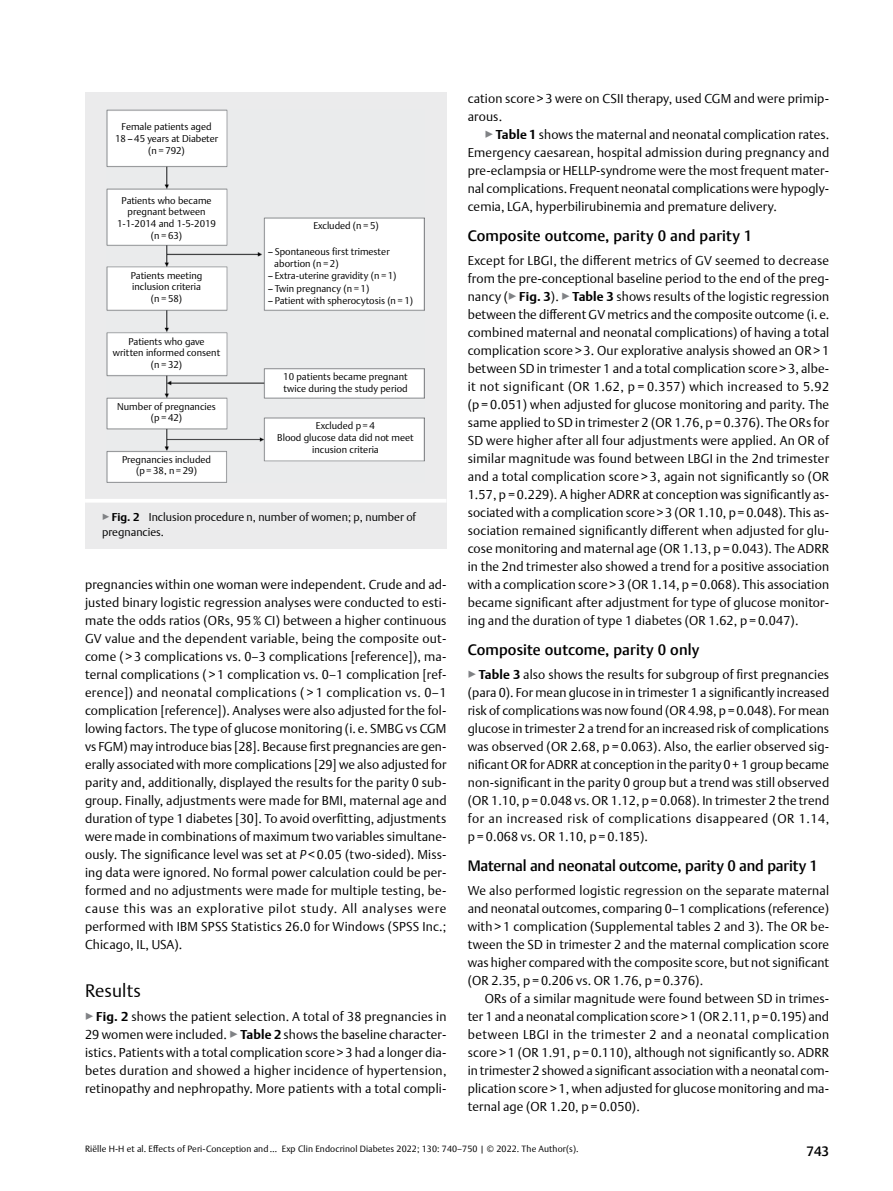
<style>
.page{position:relative;width:893px;height:1191px;background:#fff}
.page>*{position:absolute;margin:0;border:0;box-sizing:border-box;transform-origin:0 0}
.t1{font:300 18px "Thieme Argo 2011";letter-spacing:.01em;color:#000}
.t2{font:500 15px "Thieme Argo 2011";letter-spacing:.01em;color:#000}
.t3{font:500 15px "Thieme Argo 2011";letter-spacing:-.01em;color:#000}
.t4{font:500 13.5px "Thieme Argo 2011";color:#000}
.t5{font:300 12.75px/18px "Thieme Argo 2011";letter-spacing:.01em;color:#000;text-align:justify}
.t6{font:300 11.25px/15px "Thieme Argo 2011";color:#000}
.t7{font:300 9.75px/11.7px "Thieme Argo 2011";color:#000;text-align:center}
.t8{font:300 9px "Thieme Argo 2011";letter-spacing:.01em;color:#000}
.s1{color:#808285}
.s2{font-weight:700}
.s3{font-style:italic}
</style>
<div class="page">
<div style="left:85px;top:93px;width:361px;height:406px;background:#ebebec"></div>
<img style="left:107px;top:110px;width:318px;height:372px">
<div style="left:85px;top:499px;width:361px;height:49px;background:#ebebec"></div>
<hr style="left:85px;top:499px;width:361px;height:3px;background:#fff">
<p class="t7" style="left:115px;top:121px;width:105px">Female patients aged<br>18 –45 years at Diabeter (n =792)</p>
<p class="t7" style="left:117px;top:194px;width:100px">Patients who became pregnant between<br>1-1-2014 and 1-5-2019 (n =63)</p>
<p class="t7" style="left:131px;top:269px;width:73px">Patients meeting inclusion criteria (n =58)</p>
<p class="t7" style="left:113px;top:335px;width:109px">Patients who gave written informed consent (n =32)</p>
<p class="t7" style="left:313px;top:220px;width:67px">Excluded (n =5)</p>
<p class="t7" style="left:268px;top:245px;width:123px">–Spontaneous first trimester</p>
<p class="t7" style="left:268px;top:295px;width:147px">–Patient with spherocytosis (n =1)</p>
<p class="t7" style="left:274px;top:257px;width:66px">abortion (n =2)</p>
<p class="t7" style="left:268px;top:269px;width:130px">–Extra-uterine gravidity (n =1)</p>
<p class="t7" style="left:268px;top:282px;width:103px">–Twin pregnancy (n =1)</p>
<p class="t7" style="left:283px;top:370px;width:126px;text-align:left">10 patients became pregnant twice during the study period</p>
<p class="t7" style="left:277px;top:420px;width:138px">Excluded p= 4<br>Blood glucose data did not meet incusion criteria</p>
<p class="t7" style="left:117px;top:400px;width:100px">Number of pregnancies (p =42)</p>
<p class="t7" style="left:122px;top:453px;width:91px">Pregnancies included (p =38, n= 29)</p>
<p class="t6" style="left:102px;top:509px;width:316px"><span class="s1">▶</span><span class="s2">Fig. 2</span> Inclusion procedure n, number of women; p, number of pregnancies.</p>
<p class="t5" style="left:85px;top:575px;width:363px">pregnancies within one woman were independent. Crude and ad&shy;justed binary logistic regression analyses were conducted to esti&shy;mate the odds ratios (ORs, 95% CI) between a higher continuous GV value and the dependent variable, being the composite out&shy;come ( &gt; 3 complications vs. 0–3 complications [reference]), ma&shy;ternal complications ( &gt; 1 complication vs. 0–1 complication [ref&shy;erence]) and neonatal complications ( &gt; 1 complication vs. 0–1 complication [reference]). Analyses were also adjusted for the fol&shy;lowing factors. The type of glucose monitoring (i. e. SMBG vs CGM vs FGM) may introduce bias [28]. Because first pregnancies are gen&shy;erally associated with more complications [29] we also adjusted for parity and, additionally, displayed the results for the parity 0 sub&shy;group. Finally, adjustments were made for BMI, maternal age and duration of type 1 diabetes [30]. To avoid overfitting, adjustments were made in combinations of maximum two variables simultane&shy;ously. The significance level was set at <span class="s3">P</span> &lt; 0.05 (two-sided). Miss&shy;ing data were ignored. No formal power calculation could be per&shy;formed and no adjustments were made for multiple testing, be&shy;cause this was an explorative pilot study. All analyses were performed with IBM SPSS Statistics 26.0 for Windows (SPSS Inc.; Chicago, IL, USA).</p>
<h1 class="t1" style="left:85px;top:979px;width:58px">Results</h1>
<p class="t5" style="left:85px;top:1007px;width:363px"><span class="s1">▶</span><span class="s2">Fig. 2</span> shows the patient selection. A total of 38 pregnancies in 29 women were included. <span class="s1">▶</span><span class="s2">Table 2</span> shows the baseline character&shy;istics. Patients with a total complication score &gt; 3 had a longer dia&shy;betes duration and showed a higher incidence of hypertension, retinopathy and nephropathy. More patients with a total compli-</p>
<p class="t5" style="left:468px;top:89px;width:363px">cation score &gt; 3 were on CSII therapy, used CGM and were primip&shy;arous.</p>
<p class="t5" style="left:468px;top:125px;width:363px;text-indent:17px"><span class="s1">▶</span><span class="s2">Table 1</span> shows the maternal and neonatal complication rates.<br>Emergency caesarean, hospital admission during pregnancy and pre-eclampsia or HELLP-syndrome were the most frequent mater&shy;nal complications. Frequent neonatal complications were hypogly&shy;cemia, LGA, hyperbilirubinemia and premature delivery.</p>
<p class="t2" style="left:468px;top:226px;width:286px">Composite outcome, parity 0 and parity 1</p>
<p class="t5" style="left:468px;top:251px;width:363px">Except for LBGI, the different metrics of GV seemed to decrease from the pre-conceptional baseline period to the end of the preg&shy;nancy (<span class="s1">▶</span><span class="s2">Fig. 3</span>). <span class="s1">▶</span><span class="s2">Table 3</span> shows results of the logistic regression between the different GV metrics and the composite outcome (i. e. combined maternal and neonatal complications) of having a total complication score &gt; 3. Our explorative analysis showed an OR&gt; 1 between SD in trimester 1 and a total complication score &gt; 3, albe&shy;it not significant (OR 1.62, p = 0.357) which increased to 5.92 (p = 0.051) when adjusted for glucose monitoring and parity. The same applied to SD in trimester 2 (OR 1.76, p= 0.376). The ORs for SD were higher after all four adjustments were applied. An OR of similar magnitude was found between LBGI in the 2nd trimester and a total complication score &gt; 3, again not significantly so (OR 1.57, p = 0.229). A higher ADRR at conception was significantly as&shy;sociated with a complication score&gt;3 (OR 1.10, p=0.048). This as&shy;sociation remained significantly different when adjusted for glu&shy;cose monitoring and maternal age (OR 1.13, p = 0.043). The ADRR in the 2nd trimester also showed a trend for a positive association with a complication score &gt; 3 (OR 1.14, p = 0.068). This association became significant after adjustment for type of glucose monitor&shy;ing and the duration of type 1 diabetes (OR 1.62, p = 0.047).</p>
<p class="t2" style="left:468px;top:640px;width:233px">Composite outcome, parity 0 only</p>
<p class="t5" style="left:468px;top:665px;width:363px"><span class="s1">▶</span><span class="s2">Table 3</span> also shows the results for subgroup of first pregnancies (para 0). For mean glucose in in trimester 1 a significantly increased risk of complications was now found (OR 4.98, p=0.048). For mean glucose in trimester 2 a trend for an increased risk of complications was observed (OR 2.68, p = 0.063). Also, the earlier observed sig&shy;nificant OR for ADRR at conception in the parity 0+1 group became non-significant in the parity 0 group but a trend was still observed (OR 1.10, p = 0.048 vs. OR 1.12, p = 0.068). In trimester 2 the trend for an increased risk of complications disappeared (OR 1.14, p = 0.068 vs. OR 1.10, p = 0.185).</p>
<p class="t3" style="left:468px;top:856px;width:352px">Maternal and neonatal outcome, parity 0 and parity 1</p>
<p class="t5" style="left:468px;top:881px;width:363px">We also performed logistic regression on the separate maternal and neonatal outcomes, comparing 0–1 complications (reference) with &gt; 1 complication (Supplemental tables 2 and 3). The OR be&shy;tween the SD in trimester 2 and the maternal complication score was higher compared with the composite score, but not significant (OR 2.35, p = 0.206 vs. OR 1.76, p = 0.376).</p>
<p class="t5" style="left:468px;top:989px;width:363px;text-indent:17px">ORs of a similar magnitude were found between SD in trimes&shy;ter 1 and a neonatal complication score &gt;1 (OR 2.11, p=0.195) and between LBGI in the trimester 2 and a neonatal complication score &gt; 1 (OR 1.91, p = 0.110), although not significantly so. ADRR in trimester 2 showed a significant association with a neonatal com&shy;plication score &gt; 1, when adjusted for glucose monitoring and ma&shy;ternal age (OR 1.20, p = 0.050).</p>
<p class="t8" style="left:85px;top:1143px;width:495px">Riëlle H-H et al. Effects of Peri-Conception and … Exp Clin Endocrinol Diabetes 2022; 130: 740–750 | © 2022. The Author(s).</p>
<p class="t4" style="left:806px;top:1142px;width:24px">743</p>
</div>
